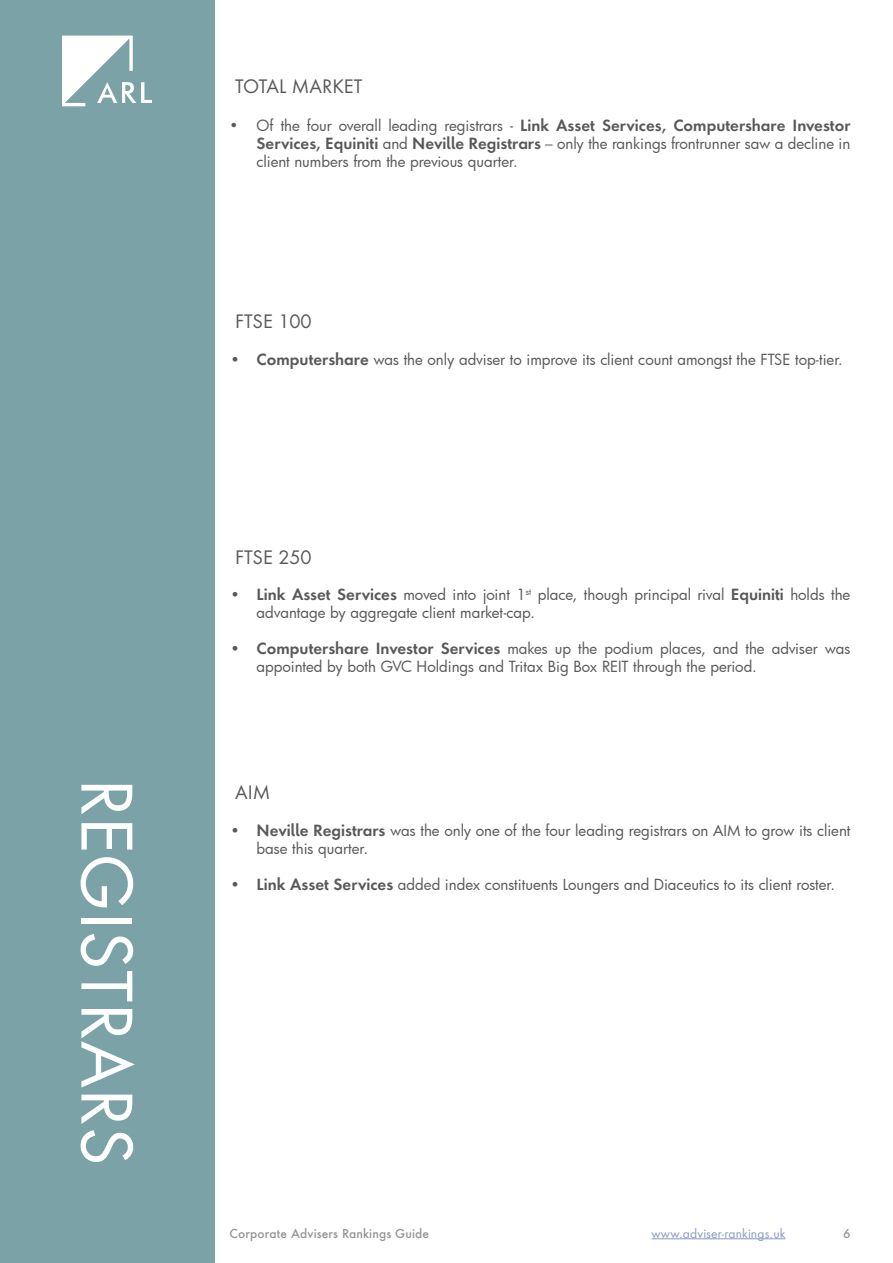
<style>
.page{position:relative;width:893px;height:1263px;background:#fff}
.page>*{position:absolute;margin:0;border:0;box-sizing:border-box;transform-origin:0 0}
.t1{font:67.5px "Futura Next";color:#fff}
.t2{font:18px "Futura Next";color:#58595b}
.t3{font:15px/18px "Futura";color:#58595b}
.t4{font:600 15px "Futura Next";color:#58595b}
.t5{font:500 12px "Futura Next";letter-spacing:.01em;color:#939598}
.t6{font:12px "Futura Next";letter-spacing:.01em;color:#879bc6}
.s1{font-family:"Futura";font-weight:400}
.s2{font-family:"Futura Next";font-weight:600}
</style>
<div class="page">
<div style="left:0;top:0;width:214px;height:1263px;background:#7ba2a6"></div>
<svg style="left:62px;top:36px;width:90px;height:70px"></svg>
<hr style="left:652px;top:1238px;width:133px;height:1px;background:#879bc6">
<h1 class="t1" style="left:157px;top:778px;width:389px;rotate:90deg">REGISTRARS</h1>
<p class="t2" style="left:235px;top:73px;width:129px">TOTAL MARKET</p>
<p class="t4" style="left:230px;top:115px;width:622px"><span class="s1">• Of the four overall leading registrars -</span> Link Asset Services, Computershare Investor</p>
<p class="t3" style="left:257px;top:134px;width:595px"><span class="s2">Services, Equiniti</span> and <span class="s2">Neville Registrars</span> – only the rankings frontrunner saw a decline in client numbers from the previous quarter.</p>
<p class="t2" style="left:235px;top:308px;width:78px">FTSE 100</p>
<p class="t3" style="left:230px;top:350px;width:615px"><span class="s2">• Computershare</span> was the only adviser to improve its client count amongst the FTSE top-tier.</p>
<p class="t2" style="left:235px;top:544px;width:78px">FTSE 250</p>
<p class="t3" style="left:257px;top:586px;width:595px;text-indent:-27px"><span class="s2">• Link Asset Services</span> moved into joint 1<sup>st</sup> place, though principal rival <span class="s2">Equiniti</span> holds the advantage by aggregate client market-cap.</p>
<p class="t3" style="left:257px;top:640px;width:595px;text-indent:-27px"><span class="s2">• Computershare Investor Services</span> makes up the podium places, and the adviser was appointed by both GVC Holdings and Tritax Big Box REIT through the period.</p>
<p class="t2" style="left:235px;top:779px;width:37px">AIM</p>
<p class="t3" style="left:257px;top:821px;width:595px;text-indent:-27px"><span class="s2">• Neville Registrars</span> was the only one of the four leading registrars on AIM to grow its client base this quarter.</p>
<p class="t3" style="left:230px;top:875px;width:607px"><span class="s2">• Link Asset Services</span> added index constituents Loungers and Diaceutics to its client roster.</p>
<p class="t6" style="left:652px;top:1224px;width:135px">www.adviser-rankings.uk</p>
<p class="t5" style="left:230px;top:1225px;width:201px">Corporate Advisers Rankings Guide</p>
<p class="t5" style="left:843px;top:1225px;width:9px">6</p>
</div>
